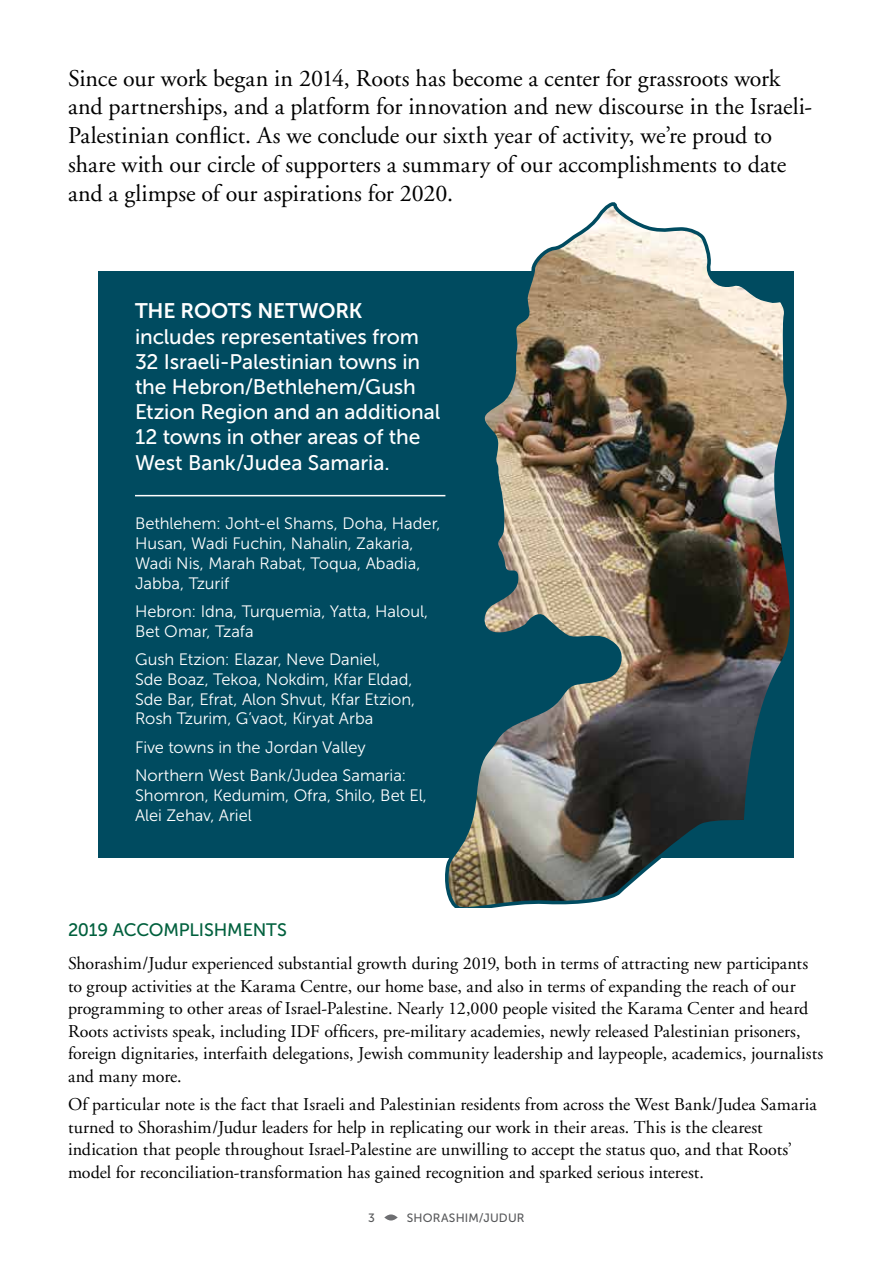
<style>
.page{position:relative;width:893px;height:1263px;background:#fff}
.page>*{position:absolute;margin:0;border:0;box-sizing:border-box;transform-origin:0 0}
.t1{font:24px/28.8px "Adobe Garamond";color:#000}
.t2{font:21px/25.2px "Museo Sans 500";letter-spacing:-.005em;color:#fff}
.t3{font:21px "Museo Sans 700";letter-spacing:-.01em;color:#fff}
.t4{font:18px/22.5px "Adobe Garamond";color:#000}
.t5{font:18px "Museo Sans 500";letter-spacing:-.01em;color:#00603d}
.t6{font:16.5px/19.8px "Museo Sans 300";color:#fff}
.t7{font:12px "Museo Sans 500";letter-spacing:.015em;color:#58595b}
</style>
<div class="page">
<svg style="left:384px;top:1214px;width:14px;height:6px"></svg>
<div style="left:99px;top:271px;width:695px;height:586px;background:#004b60"></div>
<img style="left:440px;top:202px;width:354px;height:705px">
<hr style="left:135px;top:495px;width:310px;height:1px;background:#fff">
<p class="t1" style="left:68px;top:64px;width:746px">Since our work began in 2014, Roots has become a center for grassroots work and partnerships, and a platform for innovation and new discourse in the Israeli-Palestinian conflict. As we conclude our sixth year of activity, we’re proud to share with our circle of supporters a summary of our accomplishments to date and a glimpse of our aspirations for 2020.</p>
<p class="t3" style="left:135px;top:299px;width:229px">THE ROOTS NETWORK</p>
<p class="t2" style="left:135px;top:324px;width:307px">includes representatives from<br>32 Israeli-Palestinian towns in the Hebron/Bethlehem/Gush<br>Etzion Region and an additional<br>12 towns in other areas of the<br>West Bank/Judea Samaria.</p>
<p class="t6" style="left:135px;top:514px;width:307px">Bethlehem: Joht-el Shams, Doha, Hader,<br>Husan, Wadi Fuchin, Nahalin, Zakaria,<br>Wadi Nis, Marah Rabat, Toqua, Abadia,<br>Jabba, Tzurif</p>
<p class="t6" style="left:135px;top:601px;width:295px">Hebron: Idna, Turquemia, Yatta, Haloul,<br>Bet Omar, Tzafa</p>
<p class="t6" style="left:135px;top:649px;width:282px">Gush Etzion: Elazar, Neve Daniel,<br>Sde Boaz, Tekoa, Nokdim, Kfar Eldad, Sde Bar, Efrat, Alon Shvut, Kfar Etzion, Rosh Tzurim, G’vaot, Kiryat Arba</p>
<p class="t6" style="left:135px;top:733px;width:273px;line-height:28.3px">Five towns in the Jordan Valley<br>Northern West Bank/Judea Samaria:</p>
<p class="t6" style="left:135px;top:785px;width:293px">Shomron, Kedumim, Ofra, Shilo, Bet El,<br>Alei Zehav, Ariel</p>
<p class="t5" style="left:68px;top:920px;width:220px">2019 ACCOMPLISHMENTS</p>
<p class="t4" style="left:68px;top:952px;width:757px">Shorashim/Judur experienced substantial growth during 2019, both in terms of attracting new participants to group activities at the Karama Centre, our home base, and also in terms of expanding the reach of our programming to other areas of Israel-Palestine. Nearly 12,000 people visited the Karama Center and heard Roots activists speak, including IDF officers, pre-military academies, newly released Palestinian prisoners, foreign dignitaries, interfaith delegations, Jewish community leadership and laypeople, academics, journalists and many more.</p>
<p class="t4" style="left:68px;top:1094px;width:750px">Of particular note is the fact that Israeli and Palestinian residents from across the West Bank/Judea Samaria turned to Shorashim/Judur leaders for help in replicating our work in their areas. This is the clearest indication that people throughout Israel-Palestine are unwilling to accept the status quo, and that Roots’ model for reconciliation-transformation has gained recognition and sparked serious interest.</p>
<p class="t7" style="left:368px;top:1211px;width:8px">3</p>
<p class="t7" style="left:407px;top:1211px;width:119px">SHORASHIM/JUDUR</p>
</div>
